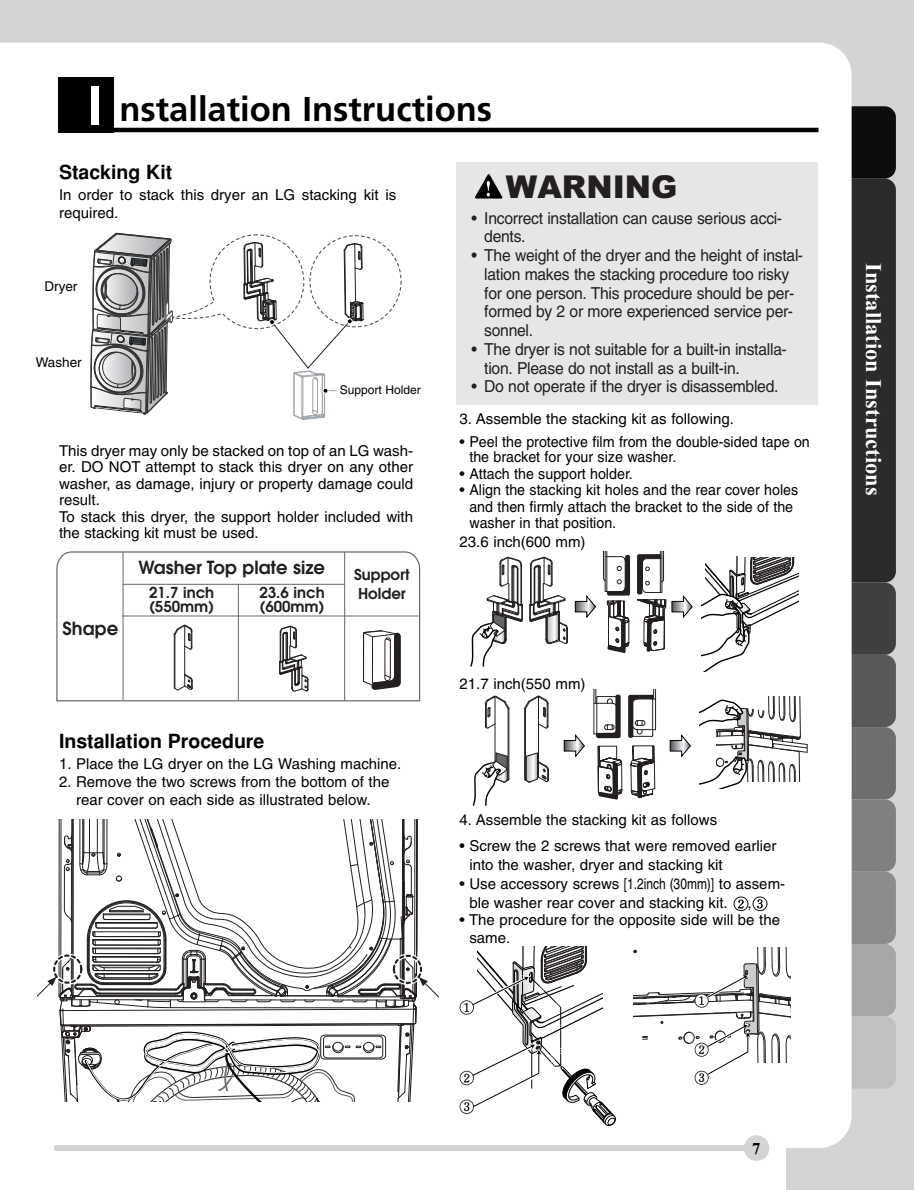
<style>
.page{position:relative;width:914px;height:1190px;background:#d4d4d4}
.page>*{position:absolute;margin:0;border:0;box-sizing:border-box;transform-origin:0 0}
.t1{font:700 34.5px "Frutiger";color:#000}
.t2{font:900 31.5px "Arial";color:#231f20}
.t3{font:700 22.5px "Times New Roman";color:#fff}
.t4{font:700 19.5px "Helvetica";color:#000}
.t5{font:600 18px "Avant Garde";color:#231f20}
.t6{font:16.5px/18.8px "Helvetica";letter-spacing:-.015em;color:#231f20;scale:.95 1}
.t7{font:700 16.5px "Times New Roman";color:#000}
.t8{font:15px/16.5px "Helvetica";color:#000}
.t9{font:600 15px/13.5px "Avant Garde";color:#231f20}
.t10{font:13.5px "Helvetica";color:#000}
.t11{font:12px "Helvetica";color:#000}
.s1{font-family:"Helvetica";font-size:52.5px;color:#fff}
</style>
<div class="page">
<div style="left:832px;top:179px;width:64px;height:404px;background:#2b2b2b;border-radius:11px"></div>
<div style="left:832px;top:106px;width:64px;height:73px;background:#0d0d0d;border-radius:11px"></div>
<div style="left:832px;top:583px;width:64px;height:72px;background:#404040;border-radius:11px"></div>
<div style="left:832px;top:655px;width:64px;height:72px;background:#595959;border-radius:11px"></div>
<div style="left:832px;top:727px;width:64px;height:72px;background:#6e6e6e;border-radius:11px"></div>
<div style="left:832px;top:799px;width:64px;height:73px;background:#808080;border-radius:11px"></div>
<div style="left:832px;top:872px;width:64px;height:72px;background:#8c8c8c;border-radius:11px"></div>
<div style="left:832px;top:944px;width:64px;height:72px;background:#a6a6a6;border-radius:11px"></div>
<div style="left:832px;top:1016px;width:64px;height:73px;background:#bfbfbf;border-radius:11px"></div>
<div style="left:0;top:1129px;width:785px;height:61px;background:#fff"></div>
<div style="left:0;top:43px;width:852px;height:1105px;background:#fff"></div>
<div style="left:744px;top:1135px;width:25px;height:26px;background:#d4d4d4;border-radius:50%"></div>
<div style="left:54px;top:1145px;width:695px;height:6px;background:#d4d4d4"></div>
<div style="left:58px;top:77px;width:56px;height:55px;background:#000"></div>
<hr style="left:58px;top:128px;width:760px;height:4px;background:#000">
<img style="left:733px;top:896px;width:15px;height:15px">
<img style="left:752px;top:896px;width:15px;height:15px">
<div style="left:603px;top:946px;width:18px;height:112px;background:#fff"></div>
<div style="left:453px;top:946px;width:23px;height:25px;background:#fff"></div>
<svg style="left:460px;top:946px;width:158px;height:180px;background:#dfdfdf"></svg>
<svg style="left:633px;top:947px;width:159px;height:138px;background:#e7e7e7"></svg>
<svg style="left:575px;top:594px;width:21px;height:25px"></svg>
<svg style="left:529px;top:557px;width:39px;height:87px;background:#bfbebe"></svg>
<svg style="left:466px;top:557px;width:57px;height:110px;background:#d5d5d5"></svg>
<div style="left:743px;top:551px;width:70px;height:6px;background:#fff"></div>
<svg style="left:603px;top:551px;width:90px;height:123px;background:#d1d0d1"></svg>
<svg style="left:563px;top:733px;width:22px;height:25px"></svg>
<svg style="left:669px;top:733px;width:22px;height:25px"></svg>
<svg style="left:524px;top:696px;width:25px;height:87px;background:#c8c7c8"></svg>
<svg style="left:469px;top:696px;width:41px;height:110px;background:#dbdbdb"></svg>
<svg style="left:700px;top:506px;width:108px;height:283px;background:#dfdfdf"></svg>
<svg style="left:594px;top:687px;width:28px;height:123px;background:#bbbaba"></svg>
<svg style="left:628px;top:689px;width:28px;height:49px"></svg>
<svg style="left:631px;top:745px;width:24px;height:65px;background:#b5b3b4"></svg>
<div style="left:456px;top:162px;width:362px;height:243px;background:#e6e6e6"></div>
<svg style="left:475px;top:174px;width:28px;height:25px"></svg>
<svg style="left:37px;top:819px;width:401px;height:283px;background:#dcdbdc"></svg>
<div style="left:56px;top:551px;width:365px;height:151px;background:#fff"></div>
<hr style="left:123px;top:552px;width:1px;height:148px;background:#666">
<hr style="left:238px;top:584px;width:1px;height:116px;background:#666">
<hr style="left:344px;top:552px;width:1px;height:149px;background:#666">
<hr style="left:123px;top:584px;width:222px;height:1px;background:#666">
<svg style="left:279px;top:626px;width:30px;height:65px;background:#b3b2b2"></svg>
<svg style="left:174px;top:625px;width:19px;height:65px"></svg>
<hr style="left:122px;top:616px;width:297px;height:1px;background:#666">
<div style="left:347px;top:621px;width:67px;height:78px;background:#fff"></div>
<svg style="left:363px;top:630px;width:38px;height:60px"></svg>
<svg style="left:90px;top:217px;width:274px;height:213px;background:#ddddde"></svg>
<h1 class="t1" style="left:88px;top:95px;width:406px"><span class="s1">I</span> nstallation Instructions</h1>
<h3 class="t4" style="left:59px;top:165px;width:115px">Stacking Kit</h3>
<p class="t8" style="left:59px;top:187px;width:339px;line-height:18px">In order to stack this dryer an LG stacking kit is required.</p>
<h2 class="t2" style="left:506px;top:175px;width:173px">WARNING</h2>
<p class="t6" style="left:484px;top:210px;width:315px;text-indent:-13px">• Incorrect installation can cause serious acci&shy;dents.</p>
<p class="t6" style="left:484px;top:247px;width:337px;text-indent:-13px">• The weight of the dryer and the height of instal&shy;lation makes the stacking procedure too risky for one person. This procedure should be per&shy;formed by 2 or more experienced service per&shy;sonnel.</p>
<p class="t6" style="left:484px;top:341px;width:320px;text-indent:-13px">• The dryer is not suitable for a built-in installa&shy;tion. Please do not install as a built-in.</p>
<p class="t6" style="left:471px;top:379px;width:325px">• Do not operate if the dryer is disassembled.</p>
<p class="t10" style="left:44px;top:281px;width:34px">Dryer</p>
<p class="t10" style="left:36px;top:357px;width:48px">Washer</p>
<p class="t11" style="left:340px;top:386px;width:83px">Support Holder</p>
<p class="t8" style="left:59px;top:444px;width:356px">This dryer may only be stacked on top of an LG wash&shy;er. DO NOT attempt to stack this dryer on any other washer, as damage, injury or property damage could result.<br>To stack this dryer, the support holder included with the stacking kit must be used.</p>
<p class="t5" style="left:63px;top:622px;width:57px">Shape</p>
<p class="t5" style="left:139px;top:561px;width:188px">Washer Top plate size</p>
<p class="t9" style="left:259px;top:587px;width:67px">23.6 inch (600mm)</p>
<p class="t9" style="left:149px;top:587px;width:67px">21.7 inch (550mm)</p>
<p class="t9" style="left:354px;top:566px;width:57px;line-height:19.5px">Support<br>Holder</p>
<h3 class="t4" style="left:59px;top:734px;width:207px">Installation Procedure</h3>
<p class="t8" style="left:59px;top:757px;width:344px">1. Place the LG dryer on the LG Washing machine.</p>
<p class="t8" style="left:59px;top:774px;width:332px;line-height:18px;text-align:center">2. Remove the two screws from the bottom of the rear cover on each side as illustrated below.</p>
<p class="t8" style="left:460px;top:412px;width:276px">3. Assemble the stacking kit as following.</p>
<p class="t8" style="left:469px;top:436px;width:342px;line-height:15px;text-indent:-10px">• Peel the protective film from the double-sided tape on the bracket for your size washer.</p>
<p class="t8" style="left:460px;top:467px;width:175px">• Attach the support holder.</p>
<p class="t8" style="left:469px;top:483px;width:330px;text-indent:-10px">• Align the stacking kit holes and the rear cover holes and then firmly attach the bracket to the side of the washer in that position.</p>
<p class="t8" style="left:460px;top:535px;width:127px">23.6 inch(600 mm)</p>
<p class="t8" style="left:460px;top:677px;width:127px">21.7 inch(550 mm)</p>
<p class="t8" style="left:460px;top:813px;width:259px">4. Assemble the stacking kit as follows</p>
<p class="t8" style="left:469px;top:838px;width:309px;line-height:18.5px;text-indent:-10px">• Screw the 2 screws that were removed earlier into the washer, dryer and stacking kit</p>
<p class="t8" style="left:469px;top:876px;width:317px;line-height:19px;text-indent:-10px">• Use accessory screws [1.2inch (30mm)] to assem&shy;ble washer rear cover and stacking kit.</p>
<p class="t8" style="left:747px;top:896px;width:6px">,</p>
<p class="t8" style="left:469px;top:912px;width:312px;line-height:18px;text-indent:-10px">• The procedure for the opposite side will be the same.</p>
<h3 class="t3" style="left:881px;top:263px;width:234px;rotate:90deg">Installation Instructions</h3>
<p class="t7" style="left:752px;top:1143px;width:10px">7</p>
</div>
